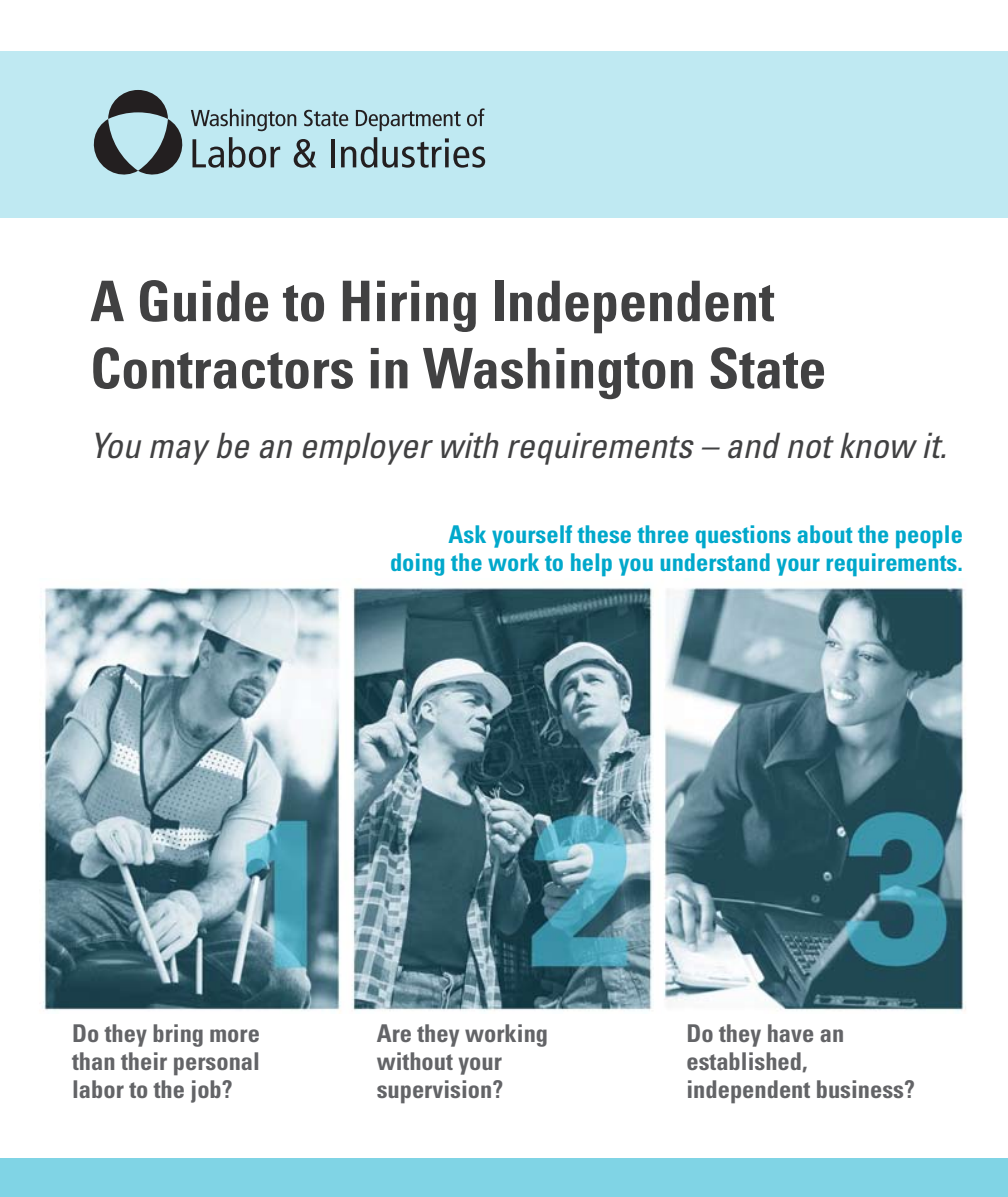
<style>
.page{position:relative;width:1008px;height:1197px;background:#fff}
.page>*{position:absolute;margin:0;border:0;box-sizing:border-box;transform-origin:0 0}
.t1{font:700 condensed 56px/67.2px "Univers LT Std";color:#414142}
.t2{font:italic condensed 35px "Univers LT Std";color:#414142}
.t3{font:700 condensed 24.5px/28px "Univers LT Std";color:#636467}
.t4{font:700 condensed 24.5px/28px "Univers LT Std";color:#00a8cb;text-align:right}
</style>
<div class="page">
<img style="left:42px;top:586px;width:924px;height:428px">
<div style="left:1px;top:51px;width:1007px;height:167px;background:#bfe9f2"></div>
<svg style="left:94px;top:90px;width:391px;height:85px"></svg>
<div style="left:0;top:1159px;width:1008px;height:38px;background:#80d4e5"></div>
<h1 class="t1" style="left:90px;top:267px;width:738px">A Guide to Hiring Independent<br>Contractors in Washington State</h1>
<h2 class="t2" style="left:90px;top:423px;width:858px">You may be an employer with requirements – and not know it.</h2>
<p class="t4" style="left:390px;top:521px;width:574px">Ask yourself these three questions about the people doing the work to help you understand your requirements.</p>
<p class="t3" style="left:72px;top:1020px;width:189px;text-align:justify">Do they bring more than their personal labor to the job?</p>
<p class="t3" style="left:377px;top:1020px;width:173px">Are they working without your supervision?</p>
<p class="t3" style="left:686px;top:1020px;width:230px">Do they have an established, independent business?</p>
</div>
